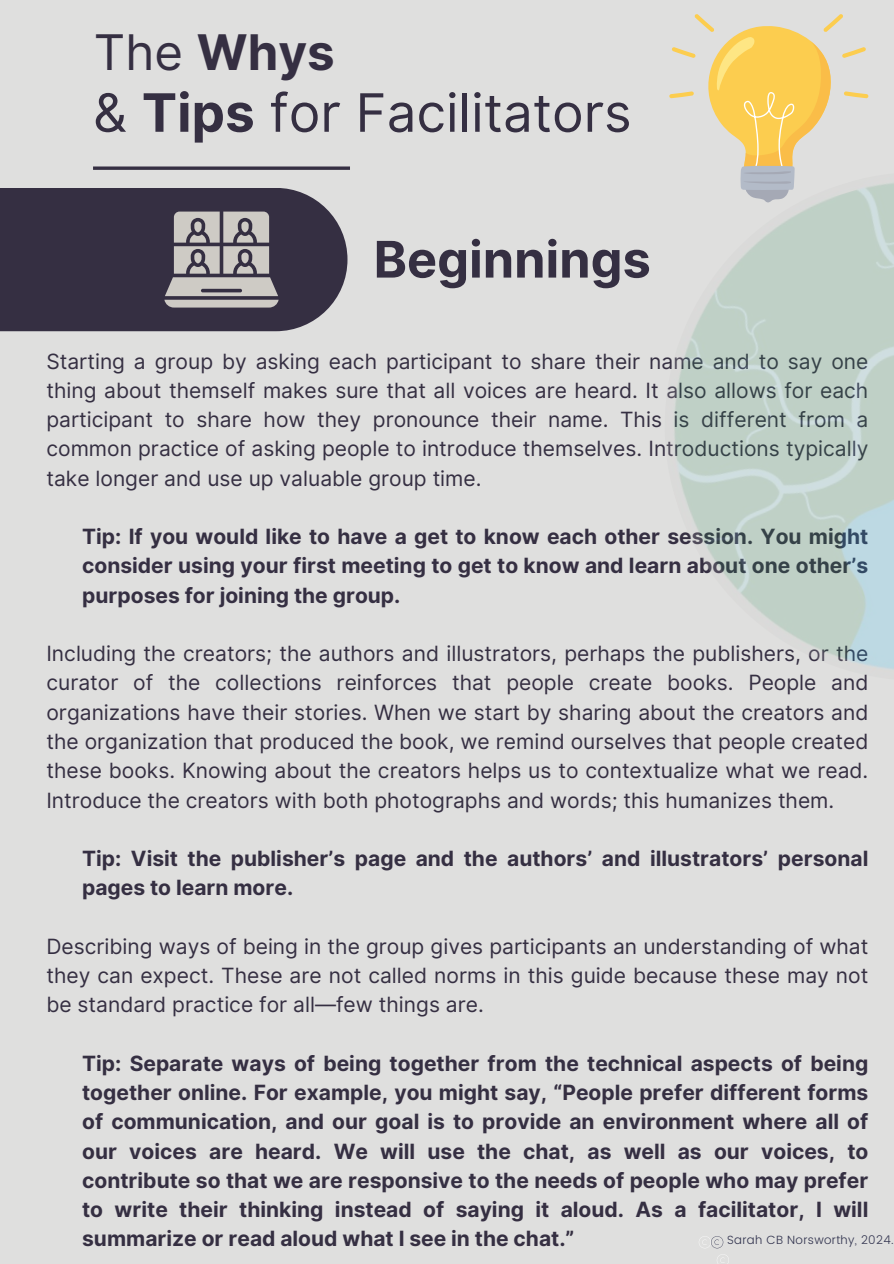
<style>
.page{position:relative;width:894px;height:1264px;background:#fff}
.page>*{position:absolute;margin:0;border:0;box-sizing:border-box;transform-origin:0 0}
.t1{font:52.95px "Inter";color:#352f42}
.t2{font:700 50.4px "Inter";color:#352f42}
.t3{font:700 49.05px "Inter";color:#352f42}
.t4{font:21px/29.2px "Inter";color:#352f42;text-align:justify}
.t5{font:700 21px/29.2px "Inter";color:#352f42;text-align:justify}
.t6{font:300 11.85px "Poppins";letter-spacing:.025em;color:#32344f}
.s1{font-weight:400}
.s2{font-weight:700}
</style>
<div class="page">
<div style="left:0;top:0;width:893px;height:1263px;background:#dfdfde"></div>
<div style="left:0;top:188px;width:347px;height:143px;background:#352f42"></div>
<svg style="left:93px;top:166px;width:257px;height:4px"></svg>
<svg style="left:669px;top:14px;width:199px;height:128px"></svg>
<svg style="left:164px;top:211px;width:114px;height:96px"></svg>
<img style="left:674px;top:142px;width:219px;height:528px">
<svg style="left:717px;top:1254px;width:11px;height:9px"></svg>
<svg style="left:699px;top:1236px;width:24px;height:12px"></svg>
<p class="t3" style="left:94px;top:23px;width:242px"><span class="s1">The</span> Whys</p>
<h2 class="t1" style="left:93px;top:81px;width:540px">&amp; <span class="s2">Tips</span> for Facilitators</h2>
<h2 class="t2" style="left:373px;top:229px;width:278px">Beginnings</h2>
<p class="t4" style="left:46px;top:346px;width:823px">Starting a group by asking each participant to share their name and to say one thing about themself makes sure that all voices are heard. It also allows for each participant to share how they pronounce their name. This is different from a common practice of asking people to introduce themselves. Introductions typically take longer and use up valuable group time.</p>
<p class="t5" style="left:82px;top:522px;width:787px">Tip: If you would like to have a get to know each other session. You might consider using your first meeting to get to know and learn about one other’s purposes for joining the group.</p>
<h1 class="t4" style="left:46px;top:639px;width:823px">Including the creators; the authors and illustrators, perhaps the publishers, or the curator of the collections reinforces that people create books. People and organizations have their stories. When we start by sharing about the creators and the organization that produced the book, we remind ourselves that people created these books. Knowing about the creators helps us to contextualize what we read.<br>Introduce the creators with both photographs and words; this humanizes them.</h1>
<h4 class="t5" style="left:82px;top:843px;width:787px">Tip: Visit the publisher’s page and the authors’ and illustrators’ personal pages to learn more.</h4>
<p class="t4" style="left:46px;top:931px;width:823px">Describing ways of being in the group gives participants an understanding of what they can expect. These are not called norms in this guide because these may not</p>
<h4 class="t4" style="left:46px;top:990px;width:438px">be standard practice for all—few things are.</h4>
<h4 class="t5" style="left:82px;top:1048px;width:787px">Tip: Separate ways of being together from the technical aspects of being together online. For example, you might say, “People prefer different forms</h4>
<p class="t5" style="left:82px;top:1107px;width:787px">of communication, and our goal is to provide an environment where all of our voices are heard. We will use the chat, as well as our voices, to contribute so that we are responsive to the needs of people who may prefer to write their thinking instead of saying it aloud. As a facilitator, I will summarize or read aloud what I see in the chat.”</p>
<h4 class="t6" style="left:727px;top:1233px;width:168px">Sarah CB Norsworthy, 2024.</h4>
</div>
